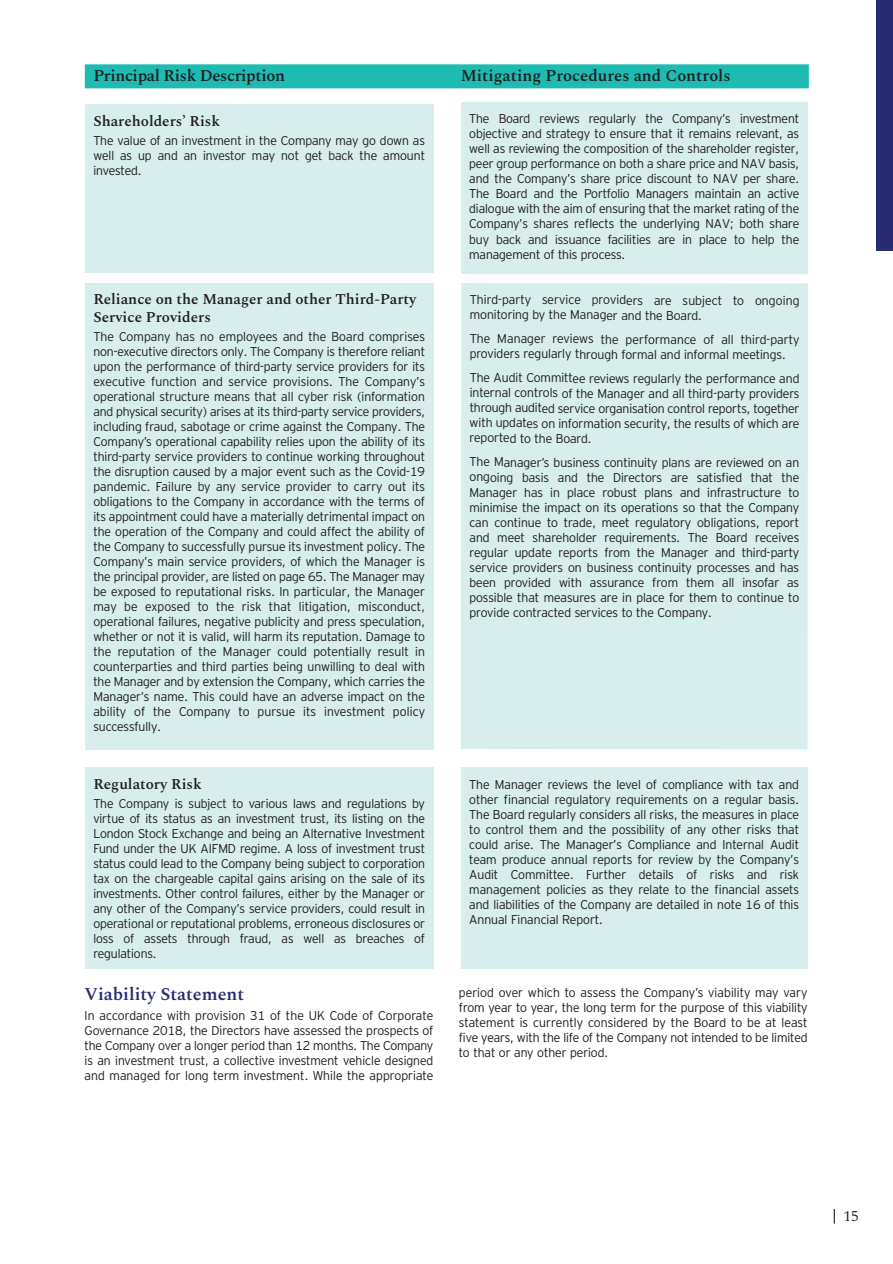
<style>
.page{position:relative;width:893px;height:1264px;background:#fff}
.page>*{position:absolute;margin:0;border:0;box-sizing:border-box;transform-origin:0 0}
.t1{font:600 18px "Spectral";color:#262b72}
.t2{font:600 16.5px "Spectral";color:#231f20}
.t3{font:600 16.5px "Spectral";letter-spacing:-.02em;color:#231f20}
.t4{font:600 15px/17.2px "Spectral";color:#231f20}
.t5{font:15px "Spectral";color:#231f20}
.t6{font:300 12.75px/15px "Invesco Interstate";color:#231f20;text-align:justify}
</style>
<div class="page">
<div style="left:877px;top:0;width:16px;height:250px;background:#262b72"></div>
<svg style="left:834px;top:1209px;width:1px;height:14px"></svg>
<div style="left:85px;top:64px;width:724px;height:24px;background:#1dbbb1"></div>
<div style="left:461px;top:767px;width:346px;height:201px;background:#d8eeec"></div>
<div style="left:85px;top:767px;width:348px;height:201px;background:#d8eeec"></div>
<div style="left:461px;top:283px;width:347px;height:466px;background:#d8eeec"></div>
<div style="left:85px;top:283px;width:348px;height:466px;background:#d8eeec"></div>
<div style="left:85px;top:104px;width:348px;height:169px;background:#d8eeec"></div>
<div style="left:461px;top:102px;width:347px;height:171px;background:#d8eeec"></div>
<p class="t3" style="left:93px;top:66px;width:193px">Principal Risk Description</p>
<p class="t2" style="left:461px;top:66px;width:271px">Mitigating Procedures and Controls</p>
<p class="t4" style="left:93px;top:112px;width:128px">Shareholders’ Risk</p>
<p class="t6" style="left:93px;top:134px;width:333px">The value of an investment in the Company may go down as well as up and an investor may not get back the amount invested.</p>
<p class="t4" style="left:93px;top:290px;width:325px">Reliance on the Manager and other Third-Party<br>Service Providers</p>
<p class="t6" style="left:93px;top:330px;width:333px">The Company has no employees and the Board comprises non-executive directors only. The Company is therefore reliant upon the performance of third-party service providers for its executive function and service provisions. The Company’s operational structure means that all cyber risk (information and physical security) arises at its third-party service providers, including fraud, sabotage or crime against the Company. The Company’s operational capability relies upon the ability of its third-party service providers to continue working throughout the disruption caused by a major event such as the Covid-19 pandemic. Failure by any service provider to carry out its obligations to the Company in accordance with the terms of its appointment could have a materially detrimental impact on the operation of the Company and could affect the ability of the Company to successfully pursue its investment policy. The Company’s main service providers, of which the Manager is the principal provider, are listed on page 65. The Manager may be exposed to reputational risks. In particular, the Manager may be exposed to the risk that litigation, misconduct, operational failures, negative publicity and press speculation, whether or not it is valid, will harm its reputation. Damage to the reputation of the Manager could potentially result in counterparties and third parties being unwilling to deal with the Manager and by extension the Company, which carries the Manager’s name. This could have an adverse impact on the ability of the Company to pursue its investment policy successfully.</p>
<p class="t4" style="left:93px;top:774px;width:110px">Regulatory Risk</p>
<p class="t6" style="left:93px;top:797px;width:333px">The Company is subject to various laws and regulations by virtue of its status as an investment trust, its listing on the London Stock Exchange and being an Alternative Investment Fund under the UK AIFMD regime. A loss of investment trust status could lead to the Company being subject to corporation tax on the chargeable capital gains arising on the sale of its investments. Other control failures, either by the Manager or any other of the Company’s service providers, could result in operational or reputational problems, erroneous disclosures or loss of assets through fraud, as well as breaches of regulations.</p>
<h1 class="t1" style="left:85px;top:983px;width:161px">Viability Statement</h1>
<p class="t6" style="left:85px;top:1008px;width:350px">In accordance with provision 31 of the UK Code of Corporate Governance 2018, the Directors have assessed the prospects of the Company over a longer period than 12 months. The Company is an investment trust, a collective investment vehicle designed and managed for long term investment. While the appropriate</p>
<p class="t6" style="left:469px;top:112px;width:331px">The Board reviews regularly the Company’s investment objective and strategy to ensure that it remains relevant, as well as reviewing the composition of the shareholder register, peer group performance on both a share price and NAV basis, and the Company’s share price discount to NAV per share.<br>The Board and the Portfolio Managers maintain an active dialogue with the aim of ensuring that the market rating of the Company’s shares reflects the underlying NAV; both share buy back and issuance facilities are in place to help the management of this process.</p>
<p class="t6" style="left:470px;top:293px;width:331px">Third-party service providers are subject to ongoing monitoring by the Manager and the Board.</p>
<p class="t6" style="left:470px;top:332px;width:331px">The Manager reviews the performance of all third-party providers regularly through formal and informal meetings.</p>
<p class="t6" style="left:470px;top:371px;width:331px">The Audit Committee reviews regularly the performance and internal controls of the Manager and all third-party providers through audited service organisation control reports, together with updates on information security, the results of which are reported to the Board.</p>
<p class="t6" style="left:469px;top:455px;width:331px">The Manager’s business continuity plans are reviewed on an ongoing basis and the Directors are satisfied that the Manager has in place robust plans and infrastructure to minimise the impact on its operations so that the Company can continue to trade, meet regulatory obligations, report and meet shareholder requirements. The Board receives regular update reports from the Manager and third-party service providers on business continuity processes and has been provided with assurance from them all insofar as possible that measures are in place for them to continue to provide contracted services to the Company.</p>
<p class="t6" style="left:469px;top:777px;width:331px">The Manager reviews the level of compliance with tax and other financial regulatory requirements on a regular basis.<br>The Board regularly considers all risks, the measures in place to control them and the possibility of any other risks that could arise. The Manager’s Compliance and Internal Audit team produce annual reports for review by the Company’s Audit Committee. Further details of risks and risk management policies as they relate to the financial assets and liabilities of the Company are detailed in note 16 of this Annual Financial Report.</p>
<p class="t6" style="left:459px;top:986px;width:350px">period over which to assess the Company’s viability may vary from year to year, the long term for the purpose of this viability statement is currently considered by the Board to be at least five years, with the life of the Company not intended to be limited to that or any other period.</p>
<p class="t5" style="left:844px;top:1206px;width:16px">15</p>
</div>
